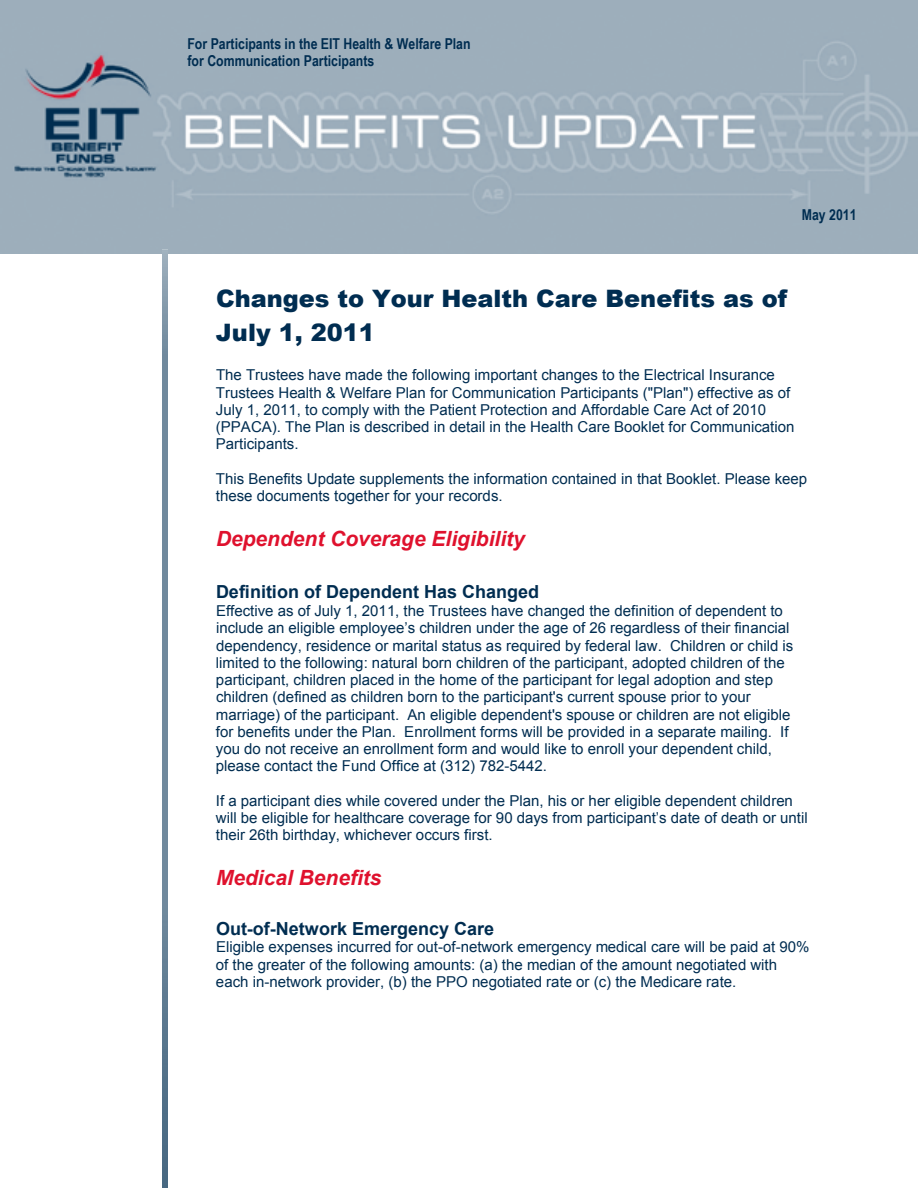
<style>
.page{position:relative;width:918px;height:1188px;background:#fff}
.page>*{position:absolute;margin:0;border:0;box-sizing:border-box;transform-origin:0 0}
.t1{font:900 24px/33.9px "Arial";color:#002d51}
.t2{font:italic 700 21px "Arial";color:#df112d}
.t3{font:700 18px "Arial";color:#002d51}
.t4{font:15px/17.2px "Arial";color:#002d51}
.t5{font:700 15px/17.1px "Arial Narrow";color:#002d51}
</style>
<div class="page">
<img style="left:0;top:0;width:918px;height:253px">
<img style="left:162px;top:250px;width:5px;height:938px">
<p class="t5" style="left:187px;top:34px;width:285px">For Participants in the EIT Health &amp; Welfare Plan for Communication Participants</p>
<p class="t5" style="left:802px;top:206px;width:56px">May 2011</p>
<h1 class="t1" style="left:216px;top:281px;width:573px">Changes to Your Health Care Benefits as of<br>July 1, 2011</h1>
<p class="t4" style="left:216px;top:367px;width:580px">The Trustees have made the following important changes to the Electrical Insurance Trustees Health &amp; Welfare Plan for Communication Participants ("Plan") effective as of July 1, 2011, to comply with the Patient Protection and Affordable Care Act of 2010 (PPACA). The Plan is described in detail in the Health Care Booklet for Communication Participants.</p>
<p class="t4" style="left:216px;top:470px;width:593px">This Benefits Update supplements the information contained in that Booklet. Please keep these documents together for your records.</p>
<h2 class="t2" style="left:216px;top:525px;width:310px">Dependent Coverage Eligibility</h2>
<p class="t3" style="left:216px;top:580px;width:325px">Definition of Dependent Has Changed</p>
<p class="t4" style="left:216px;top:602px;width:579px">Effective as of July 1, 2011, the Trustees have changed the definition of dependent to include an eligible employee’s children under the age of 26 regardless of their financial dependency, residence or marital status as required by federal law. Children or child is limited to the following: natural born children of the participant, adopted children of the participant, children placed in the home of the participant for legal adoption and step children (defined as children born to the participant's current spouse prior to your marriage) of the participant. An eligible dependent's spouse or children are not eligible for benefits under the Plan. Enrollment forms will be provided in a separate mailing. If you do not receive an enrollment form and would like to enroll your dependent child, please contact the Fund Office at (312) 782-5442.</p>
<p class="t4" style="left:216px;top:792px;width:593px">If a participant dies while covered under the Plan, his or her eligible dependent children will be eligible for healthcare coverage for 90 days from participant’s date of death or until their 26th birthday, whichever occurs first.</p>
<h2 class="t2" style="left:216px;top:864px;width:167px">Medical Benefits</h2>
<p class="t3" style="left:216px;top:916px;width:280px">Out-of-Network Emergency Care</p>
<p class="t4" style="left:216px;top:939px;width:595px">Eligible expenses incurred for out-of-network emergency medical care will be paid at 90% of the greater of the following amounts: (a) the median of the amount negotiated with each in-network provider, (b) the PPO negotiated rate or (c) the Medicare rate.</p>
</div>
